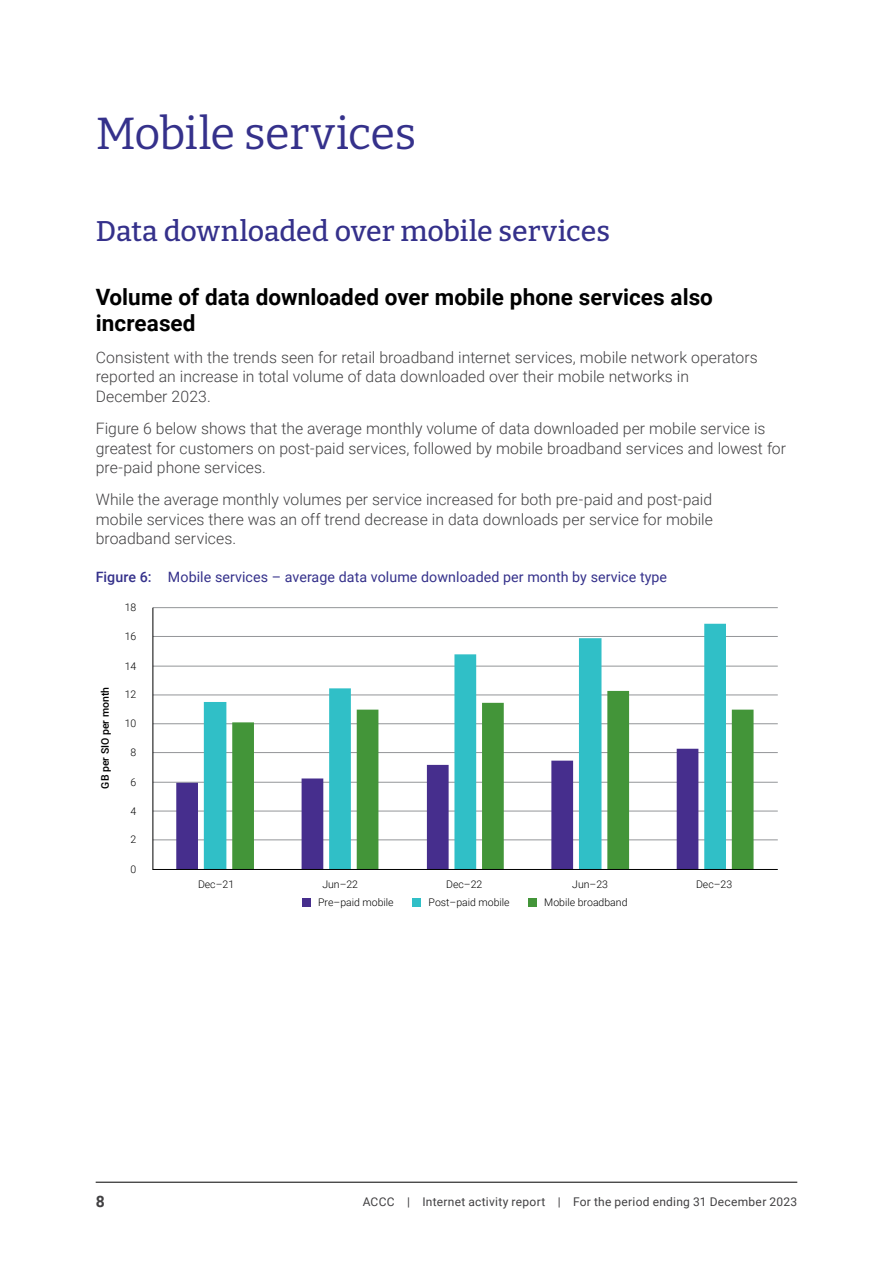
<style>
.page{position:relative;width:893px;height:1263px;background:#fff}
.page>*{position:absolute;margin:0;border:0;box-sizing:border-box;transform-origin:0 0}
._02_Heading_1{font:100 45px "Bitter";letter-spacing:-.015em;color:#35318b}
._02_Heading_2{font:100 28.5px "Bitter";color:#35318b}
._02_Heading_3{font:700 22.5px/25.5px "Roboto";letter-spacing:.005em;color:#000}
._01_Body_text{font:300 15.75px/19.5px "Roboto";letter-spacing:.005em;color:#414042}
.t1{font:700 15.75px "Roboto";color:#414042}
._02_Figure_Heading{font:14.25px "Roboto";letter-spacing:.005em;color:#35318b}
.t2{font:12px "Roboto";letter-spacing:.025em;color:#414042}
.t3{font:300 10.5px "Roboto";color:#000}
.t4{font:500 10.5px "Roboto";color:#000}
.s1{font-weight:500}
</style>
<div class="page">
<hr style="left:96px;top:1182px;width:701px;height:1px;background:#000">
<hr style="left:153px;top:839px;width:625px;height:1px;background:#939598">
<hr style="left:153px;top:811px;width:625px;height:1px;background:#939598">
<hr style="left:153px;top:782px;width:625px;height:1px;background:#939598">
<hr style="left:153px;top:752px;width:625px;height:1px;background:#939598">
<hr style="left:153px;top:723px;width:625px;height:1px;background:#939598">
<hr style="left:153px;top:694px;width:625px;height:1px;background:#939598">
<hr style="left:153px;top:666px;width:625px;height:1px;background:#939598">
<hr style="left:153px;top:636px;width:625px;height:1px;background:#939598">
<hr style="left:153px;top:607px;width:625px;height:1px;background:#939598">
<svg style="left:176px;top:749px;width:28px;height:120px;fill:#462e8d"></svg>
<svg style="left:204px;top:624px;width:522px;height:245px"></svg>
<svg style="left:232px;top:691px;width:521px;height:178px"></svg>
<div style="left:302px;top:899px;width:8px;height:8px;background:#462e8d"></div>
<div style="left:412px;top:899px;width:9px;height:8px;background:#30bfc7"></div>
<div style="left:528px;top:899px;width:8px;height:8px;background:#439539"></div>
<hr style="left:153px;top:869px;width:625px;height:1px;background:#000">
<hr style="left:153px;top:608px;width:1px;height:262px;background:#000">
<h1 class="_02_Heading_1" style="left:96px;top:104px;width:322px">Mobile services</h1>
<h2 class="_02_Heading_2" style="left:96px;top:213px;width:516px">Data downloaded over mobile services</h2>
<h3 class="_02_Heading_3" style="left:96px;top:283px;width:619px">Volume of data downloaded over mobile phone services also increased</h3>
<p class="_01_Body_text" style="left:96px;top:347px;width:664px">Consistent with the trends seen for retail broadband internet services, mobile network operators reported an increase in total volume of data downloaded over their mobile networks in<br>December 2023.</p>
<p class="_01_Body_text" style="left:96px;top:418px;width:692px">Figure 6 below shows that the average monthly volume of data downloaded per mobile service is greatest for customers on post-paid services, followed by mobile broadband services and lowest for pre-paid phone services.</p>
<p class="_01_Body_text" style="left:96px;top:489px;width:619px;text-align:justify">While the average monthly volumes per service increased for both pre-paid and post-paid mobile services there was an off trend decrease in data downloads per service for mobile broadband services.</p>
<p class="_02_Figure_Heading" style="left:96px;top:567px;width:573px"><span class="s1">Figure 6:</span> Mobile services – average data volume downloaded per month by service type</p>
<p class="t3" style="left:125px;top:600px;width:13px">18</p>
<p class="t3" style="left:125px;top:629px;width:13px">16</p>
<p class="t4" style="left:98px;top:788px;width:103px;rotate:-90deg">GB per SIO per month</p>
<p class="t3" style="left:125px;top:658px;width:13px">14</p>
<p class="t3" style="left:125px;top:687px;width:13px">12</p>
<p class="t3" style="left:125px;top:716px;width:13px">10</p>
<p class="t3" style="left:131px;top:745px;width:7px">8</p>
<p class="t3" style="left:131px;top:775px;width:7px">6</p>
<p class="t3" style="left:131px;top:803px;width:7px">4</p>
<p class="t3" style="left:131px;top:832px;width:7px">2</p>
<p class="t3" style="left:131px;top:862px;width:7px">0</p>
<p class="t3" style="left:198px;top:877px;width:38px">Dec–21</p>
<p class="t3" style="left:322px;top:877px;width:37px">Jun–22</p>
<p class="t3" style="left:446px;top:877px;width:38px">Dec–22</p>
<p class="t3" style="left:572px;top:877px;width:37px">Jun–23</p>
<p class="t3" style="left:696px;top:877px;width:38px">Dec–23</p>
<p class="t3" style="left:318px;top:895px;width:77px">Pre–paid mobile</p>
<p class="t3" style="left:429px;top:895px;width:83px">Post–paid mobile</p>
<p class="t3" style="left:544px;top:895px;width:85px">Mobile broadband</p>
<p class="t1" style="left:96px;top:1190px;width:11px">8</p>
<p class="t2" style="left:363px;top:1193px;width:436px">ACCC | Internet activity report | For the period ending 31 December 2023</p>
</div>
